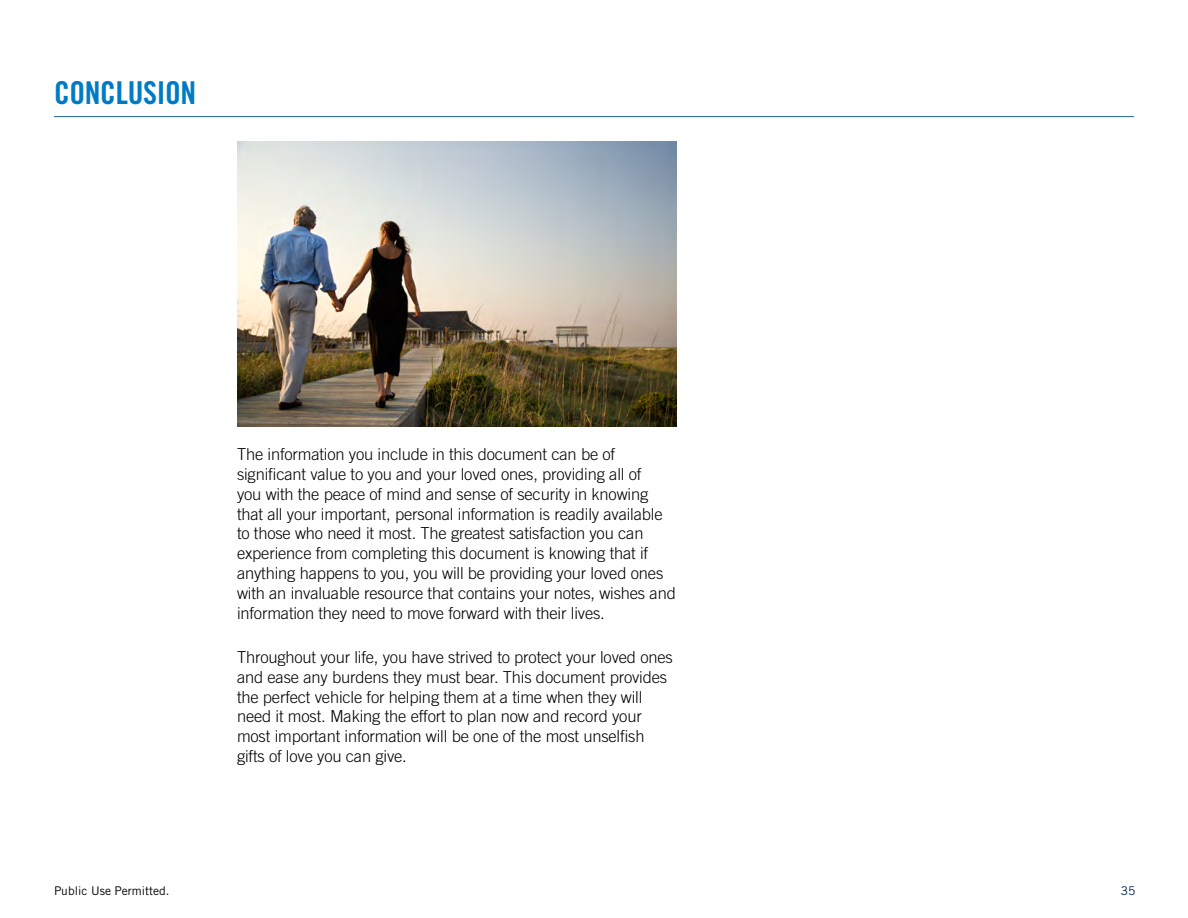
<style>
.page{position:relative;width:1188px;height:918px;background:#fff}
.page>*{position:absolute;margin:0;border:0;box-sizing:border-box;transform-origin:0 0}
.t1{font:31.5px "Trade Gothic LT Std Bd Cn 20";letter-spacing:-.01em;color:#007bc3}
.t2{font:300 16.5px/19.8px "Trade Gothic LT Std";letter-spacing:-.01em;color:#000}
.t3{font:12px "Trade Gothic LT Std";color:#000}
.t4{font:12px "Trade Gothic LT Std";color:#002247}
</style>
<div class="page">
<img style="left:237px;top:141px;width:439px;height:286px">
<hr style="left:54px;top:116px;width:1080px;height:1px;background:#1a6394">
<h1 class="t1" style="left:54px;top:73px;width:144px">CONCLUSION</h1>
<p class="t2" style="left:237px;top:444px;width:440px">The information you include in this document can be of significant value to you and your loved ones, providing all of<br>you with the peace of mind and sense of security in knowing that all your important, personal information is readily available to those who need it most. The greatest satisfaction you can experience from completing this document is knowing that if anything happens to you, you will be providing your loved ones with an invaluable resource that contains your notes, wishes and information they need to move forward with their lives.</p>
<p class="t2" style="left:237px;top:647px;width:437px">Throughout your life, you have strived to protect your loved ones and ease any burdens they must bear. This document provides the perfect vehicle for helping them at a time when they will need it most. Making the effort to plan now and record your most important information will be one of the most unselfish gifts of love you can give.</p>
<p class="t3" style="left:54px;top:883px;width:117px">Public Use Permitted.</p>
<p class="t4" style="left:1121px;top:883px;width:16px">35</p>
</div>
